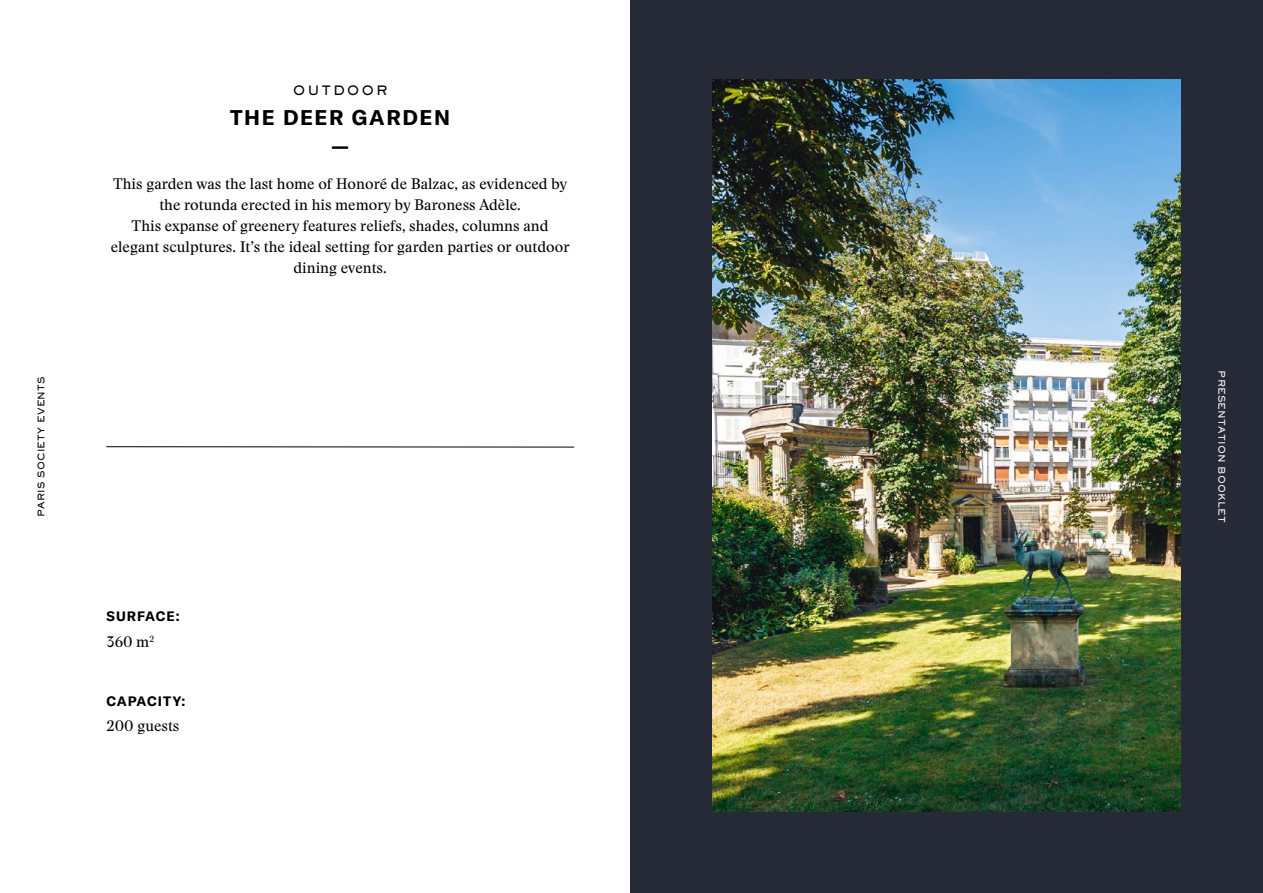
<style>
.page{position:relative;width:1263px;height:893px;background:#fff}
.page>*{position:absolute;margin:0;border:0;box-sizing:border-box;transform-origin:0 0}
.t1{font:700 21px "GT America";letter-spacing:.075em;color:#000}
.t2{font:700 21px "GT America";color:#000}
.t3{font:15px/21px "Stanley";color:#000;text-align:center}
.t4{font:700 13.5px "GT America";letter-spacing:.075em;color:#000}
.t5{font:800 12.75px "Sackers Gothic Std";letter-spacing:.15em;color:#000}
.t6{font:800 9px "Sackers Gothic Std";letter-spacing:.025em;color:#f8f9f3}
.t7{font:800 9px "Sackers Gothic Std";letter-spacing:.025em;color:#000}
</style>
<div class="page">
<div style="left:630px;top:0;width:633px;height:893px;background:#252a36"></div>
<img style="left:713px;top:80px;width:467px;height:731px">
<hr style="left:106px;top:446px;width:468px;height:1px;background:#000">
<p class="t5" style="left:293px;top:81px;width:96px">OUTDOOR</p>
<h1 class="t1" style="left:230px;top:104px;width:221px">THE DEER GARDEN</h1>
<h1 class="t2" style="left:331px;top:134px;width:19px">—</h1>
<p class="t3" style="left:111px;top:173px;width:460px">This garden was the last home of Honoré de Balzac, as evidenced by the rotunda erected in his memory by Baroness Adèle.<br>This expanse of greenery features reliefs, shades, columns and elegant sculptures. It’s the ideal setting for garden parties or outdoor dining events.</p>
<p class="t7" style="left:35px;top:517px;width:142px;rotate:-90deg">PARIS SOCIETY EVENTS</p>
<p class="t6" style="left:1228px;top:370px;width:154px;rotate:90deg">PRESENTATION BOOKLET</p>
<p class="t4" style="left:107px;top:608px;width:75px">SURFACE:</p>
<p class="t3" style="left:107px;top:631px;width:49px">360 m<sup>2</sup></p>
<p class="t4" style="left:107px;top:693px;width:80px">CAPACITY:</p>
<p class="t3" style="left:107px;top:716px;width:74px">200 guests</p>
</div>
